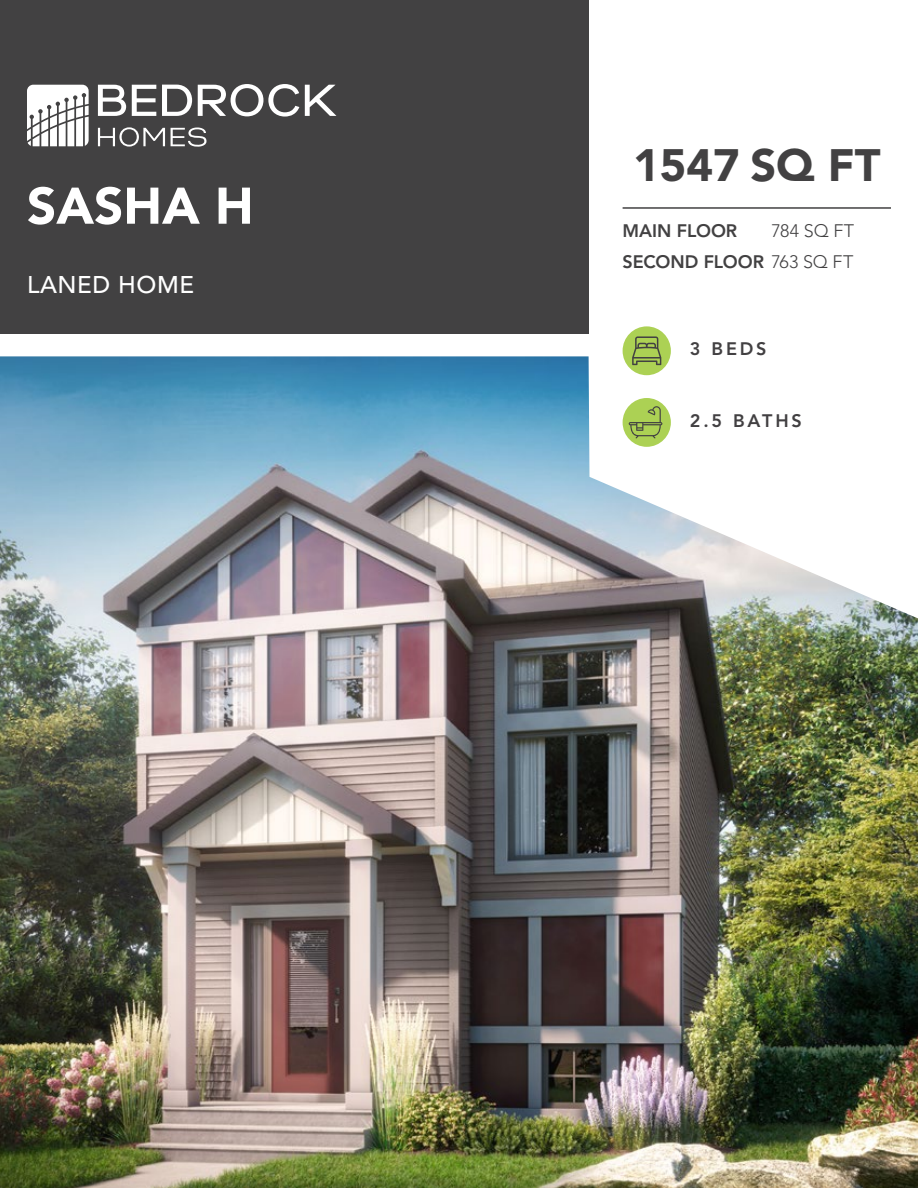
<style>
.page{position:relative;width:918px;height:1188px;background:#fff}
.page>*{position:absolute;margin:0;border:0;box-sizing:border-box;transform-origin:0 0}
.t1{font:900 51px "Avenir LT Std";color:#fff}
.t2{font:900 45px "Avenir LT Std";color:#424142}
.t3{font:500 24px "Avenir LT Std";letter-spacing:.025em;color:#fff}
.t4{font:800 18px/31.7px "Avenir LT Std";color:#424142}
.t5{font:800 18px "Avenir LT Std";letter-spacing:.155em;color:#424042}
.t6{font:300 18px "Avenir LT Std";letter-spacing:.005em;color:#424142}
.s1{font-weight:300}
</style>
<div class="page">
<div style="left:0;top:0;width:589px;height:334px;background:#424142"></div>
<svg style="left:27px;top:85px;width:62px;height:61px"></svg>
<svg style="left:98px;top:85px;width:28px;height:31px"></svg>
<svg style="left:132px;top:85px;width:24px;height:31px"></svg>
<svg style="left:162px;top:85px;width:30px;height:31px"></svg>
<svg style="left:198px;top:84px;width:101px;height:33px"></svg>
<svg style="left:305px;top:85px;width:31px;height:31px"></svg>
<svg style="left:98px;top:127px;width:67px;height:20px"></svg>
<svg style="left:171px;top:127px;width:36px;height:20px"></svg>
<div style="left:623px;top:326px;width:48px;height:49px;background:#acd154;border-radius:50%"></div>
<svg style="left:632px;top:336px;width:29px;height:20px"></svg>
<hr style="left:623px;top:207px;width:268px;height:2px;background:#424142">
<img style="left:0;top:356px;width:918px;height:832px">
<h1 class="t1" style="left:27px;top:175px;width:228px">SASHA H</h1>
<h3 class="t3" style="left:27px;top:271px;width:169px">LANED HOME</h3>
<h2 class="t2" style="left:633px;top:138px;width:249px">1547 SQ FT</h2>
<p class="t4" style="left:623px;top:215px;width:232px">MAIN FLOOR<br>SECOND FLOOR <span class="s1">763 SQ FT</span></p>
<p class="t6" style="left:772px;top:220px;width:84px">784 SQ FT</p>
<p class="t5" style="left:690px;top:339px;width:78px">3 BEDS</p>
<p class="t5" style="left:690px;top:410px;width:113px">2.5 BATHS</p>
</div>
